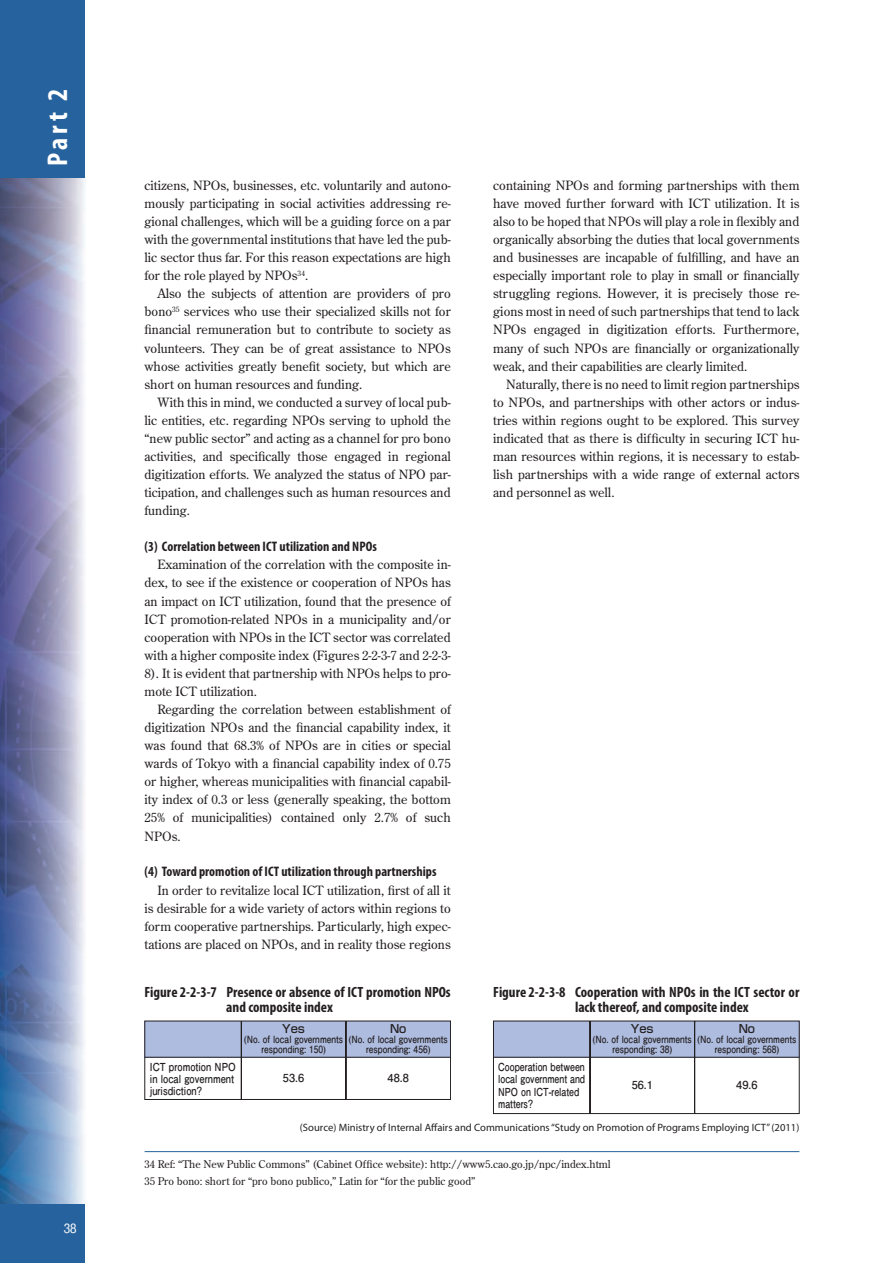
<style>
.page{position:relative;width:893px;height:1263px;background:#fff}
.page>*{position:absolute;margin:0;border:0;box-sizing:border-box;transform-origin:0 0}
.t1{font:700 condensed 28.65px "Myriad Pro";color:#fff}
.t2{font:700 condensed 14.85px/14.9px "Myriad Pro";color:#231f20}
.t3{font:700 condensed 13.8px "Myriad Pro";color:#231f20}
.t4{font:12.75px/18.1px "Century Old Style Std";color:#231f20;text-align:justify}
.t5{font:12.75px "Gothic BBB Pr 5 Medium 90 msp RKSJ H";color:#fff}
.t6{font:11.4px "Shin Go Pro Medium 90 msp RKSJ H";color:#231f20}
.t7{font:11.1px/12px "Futo Go B101 Pro Bold 90 msp RKSJ H";color:#231f20;scale:.8 1}
.t8{font:11.1px/12px "Futo Go B101 Pro Bold 90 msp RKSJ H";color:#231f20;scale:.85 1}
.t9{font:11.1px "Futo Go B101 Pro Bold 90 msp RKSJ H";color:#231f20}
.t10{font:10.65px/17px "Century Old Style Std";color:#231f20}
.t11{font:10.65px "Myriad Pro";color:#231f20}
.t12{font:9.9px/10.1px "Futo Go B101 Pro Bold 90 msp RKSJ H";color:#231f20;text-align:center;scale:.85 1}
</style>
<div class="page">
<div style="left:0;top:0;width:85px;height:179px;background:#26629d"></div>
<div style="left:0;top:1203px;width:85px;height:60px;background:#26629d"></div>
<img style="left:0;top:179px;width:85px;height:1024px">
<hr style="left:145px;top:1151px;width:654px;height:1px;background:#26629d">
<div style="left:145px;top:1021px;width:306px;height:36px;background:#aebcdf"></div>
<div style="left:145px;top:1021px;width:306px;height:79px;border:1px solid #231f20"></div>
<hr style="left:346px;top:1021px;width:1px;height:78px;background:#231f20">
<hr style="left:241px;top:1021px;width:1px;height:78px;background:#231f20">
<hr style="left:145px;top:1057px;width:306px;height:1px;background:#231f20">
<svg style="left:493px;top:1020px;width:307px;height:94px"></svg>
<hr style="left:493px;top:1057px;width:306px;height:1px;background:#231f20">
<p class="t1" style="left:40px;top:166px;width:79px;rotate:-90deg">Part 2</p>
<p class="t5" style="left:64px;top:1223px;width:14px">38</p>
<p class="t4" style="left:145px;top:177px;width:308px">citizens, NPOs, businesses, etc. voluntarily and autono-</p>
<p class="t4" style="left:145px;top:195px;width:308px">mously participating in social activities addressing re-</p>
<p class="t4" style="left:145px;top:213px;width:308px">gional challenges, which will be a guiding force on a par</p>
<p class="t4" style="left:145px;top:231px;width:308px">with the governmental institutions that have led the pub-</p>
<p class="t4" style="left:145px;top:249px;width:308px">lic sector thus far. For this reason expectations are high</p>
<p class="t4" style="left:145px;top:267px;width:165px">for the role played by NPOs<sup>34</sup>.</p>
<p class="t4" style="left:157px;top:285px;width:295px">Also the subjects of attention are providers of pro</p>
<p class="t4" style="left:145px;top:303px;width:308px">bono<sup>35</sup> services who use their specialized skills not for</p>
<p class="t4" style="left:145px;top:321px;width:308px">financial remuneration but to contribute to society as</p>
<p class="t4" style="left:145px;top:340px;width:308px">volunteers. They can be of great assistance to NPOs</p>
<p class="t4" style="left:145px;top:358px;width:308px">whose activities greatly benefit society, but which are</p>
<p class="t4" style="left:145px;top:376px;width:219px">short on human resources and funding.</p>
<p class="t4" style="left:157px;top:394px;width:295px">With this in mind, we conducted a survey of local pub-</p>
<p class="t4" style="left:145px;top:412px;width:308px">lic entities, etc. regarding NPOs serving to uphold the</p>
<p class="t4" style="left:145px;top:430px;width:308px">“new public sector” and acting as a channel for pro bono</p>
<p class="t4" style="left:145px;top:448px;width:308px">activities, and specifically those engaged in regional</p>
<p class="t4" style="left:145px;top:466px;width:308px">digitization efforts. We analyzed the status of NPO par-</p>
<p class="t4" style="left:145px;top:484px;width:308px">ticipation, and challenges such as human resources and</p>
<p class="t4" style="left:145px;top:502px;width:47px">funding.</p>
<p class="t3" style="left:145px;top:538px;width:234px">(3) Correlation between ICT utilization and NPOs</p>
<p class="t4" style="left:157px;top:556px;width:295px">Examination of the correlation with the composite in-</p>
<p class="t4" style="left:145px;top:574px;width:308px">dex, to see if the existence or cooperation of NPOs has</p>
<p class="t4" style="left:145px;top:593px;width:308px">an impact on ICT utilization, found that the presence of</p>
<p class="t4" style="left:145px;top:611px;width:308px">ICT promotion-related NPOs in a municipality and/or</p>
<p class="t4" style="left:145px;top:629px;width:308px">cooperation with NPOs in the ICT sector was correlated</p>
<p class="t4" style="left:145px;top:647px;width:308px">with a higher composite index (Figures 2-2-3-7 and 2-2-3-</p>
<p class="t4" style="left:145px;top:665px;width:308px">8). It is evident that partnership with NPOs helps to pro-</p>
<p class="t4" style="left:145px;top:683px;width:114px">mote ICT utilization.</p>
<p class="t4" style="left:157px;top:701px;width:295px">Regarding the correlation between establishment of</p>
<p class="t4" style="left:145px;top:719px;width:308px">digitization NPOs and the financial capability index, it</p>
<p class="t4" style="left:145px;top:737px;width:308px">was found that 68.3% of NPOs are in cities or special</p>
<p class="t4" style="left:145px;top:755px;width:308px">wards of Tokyo with a financial capability index of 0.75</p>
<p class="t4" style="left:145px;top:773px;width:308px">or higher, whereas municipalities with financial capabil-</p>
<p class="t4" style="left:145px;top:791px;width:308px">ity index of 0.3 or less (generally speaking, the bottom</p>
<p class="t4" style="left:145px;top:809px;width:308px">25% of municipalities) contained only 2.7% of such</p>
<p class="t4" style="left:145px;top:828px;width:38px">NPOs.</p>
<p class="t3" style="left:145px;top:863px;width:293px">(4) Toward promotion of ICT utilization through partnerships</p>
<p class="t4" style="left:145px;top:882px;width:308px;text-indent:13px">In order to revitalize local ICT utilization, first of all it is desirable for a wide variety of actors within regions to form cooperative partnerships. Particularly, high expec&shy;tations are placed on NPOs, and in reality those regions</p>
<p class="t4" style="left:493px;top:177px;width:308px">containing NPOs and forming partnerships with them</p>
<p class="t4" style="left:493px;top:195px;width:308px">have moved further forward with ICT utilization. It is</p>
<p class="t4" style="left:493px;top:213px;width:308px">also to be hoped that NPOs will play a role in flexibly and</p>
<p class="t4" style="left:493px;top:231px;width:308px">organically absorbing the duties that local governments</p>
<p class="t4" style="left:493px;top:249px;width:308px">and businesses are incapable of fulfilling, and have an</p>
<p class="t4" style="left:493px;top:267px;width:308px">especially important role to play in small or financially</p>
<p class="t4" style="left:493px;top:285px;width:308px">struggling regions. However, it is precisely those re-</p>
<p class="t4" style="left:493px;top:303px;width:308px">gions most in need of such partnerships that tend to lack</p>
<p class="t4" style="left:493px;top:322px;width:308px">NPOs engaged in digitization efforts. Furthermore,</p>
<p class="t4" style="left:493px;top:340px;width:308px">many of such NPOs are financially or organizationally</p>
<p class="t4" style="left:493px;top:358px;width:256px">weak, and their capabilities are clearly limited.</p>
<p class="t4" style="left:506px;top:376px;width:295px">Naturally, there is no need to limit region partnerships</p>
<p class="t4" style="left:493px;top:394px;width:308px">to NPOs, and partnerships with other actors or indus-</p>
<p class="t4" style="left:493px;top:412px;width:308px">tries within regions ought to be explored. This survey</p>
<p class="t4" style="left:493px;top:430px;width:308px">indicated that as there is difficulty in securing ICT hu-</p>
<p class="t4" style="left:493px;top:448px;width:308px">man resources within regions, it is necessary to estab-</p>
<p class="t4" style="left:493px;top:466px;width:308px">lish partnerships with a wide range of external actors</p>
<p class="t4" style="left:493px;top:484px;width:123px">and personnel as well.</p>
<p class="t2" style="left:226px;top:985px;width:226px;text-indent:-82px">Figure 2-2-3-7 Presence or absence of ICT promotion NPOs and composite index</p>
<p class="t2" style="left:575px;top:985px;width:226px;text-indent:-82px">Figure 2-2-3-8 Cooperation with NPOs in the ICT sector or lack thereof, and composite index</p>
<p class="t6" style="left:282px;top:1024px;width:24px">Yes</p>
<p class="t12" style="left:244px;top:1035px;width:118px">(No. of local governments responding: 150)</p>
<p class="t6" style="left:390px;top:1024px;width:18px">No</p>
<p class="t12" style="left:349px;top:1035px;width:118px">(No. of local governments responding: 456)</p>
<p class="t6" style="left:631px;top:1024px;width:24px">Yes</p>
<p class="t12" style="left:593px;top:1036px;width:118px">(No. of local governments responding: 38)</p>
<p class="t6" style="left:739px;top:1024px;width:18px">No</p>
<p class="t12" style="left:697px;top:1036px;width:118px">(No. of local governments responding: 568)</p>
<p class="t8" style="left:150px;top:1062px;width:103px">ICT promotion NPO in local government jurisdiction?</p>
<p class="t9" style="left:283px;top:1073px;width:23px">53.6</p>
<p class="t9" style="left:388px;top:1073px;width:23px">48.8</p>
<p class="t7" style="left:498px;top:1063px;width:110px">Cooperation between local government and<br>NPO on ICT-related matters?</p>
<p class="t9" style="left:632px;top:1081px;width:23px">56.1</p>
<p class="t9" style="left:736px;top:1081px;width:23px">49.6</p>
<p class="t11" style="left:300px;top:1123px;width:501px">(Source) Ministry of Internal Affairs and Communications “Study on Promotion of Programs Employing ICT” (2011)</p>
<p class="t10" style="left:145px;top:1157px;width:468px">34 Ref: “The New Public Commons” (Cabinet Office website): http://www5.cao.go.jp/npc/index.html<br>35 Pro bono: short for “pro bono publico,” Latin for “for the public good”</p>
</div>
